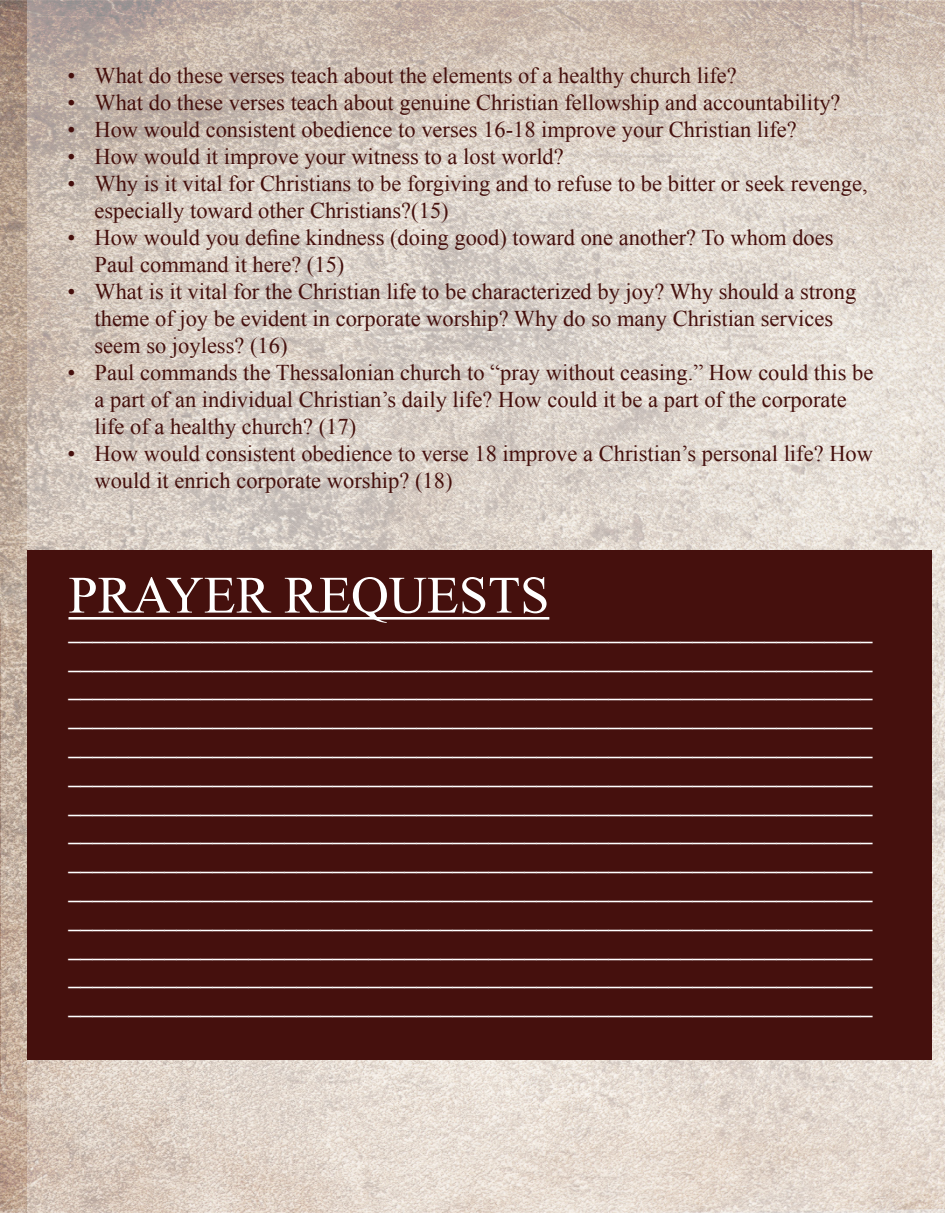
<style>
.page{position:relative;width:945px;height:1215px;background:#fff}
.page>*{position:absolute;margin:0;border:0;box-sizing:border-box;transform-origin:0 0}
.t1{font:52.5px "Times New Roman";color:#fff}
.t2{font:700 24px "Times New Roman";color:#fff}
.t3{font:22.5px/27px "Times New Roman";color:#45100d}
</style>
<div class="page">
<img style="left:0;top:0;width:945px;height:1213px">
<div style="left:27px;top:550px;width:905px;height:510px;background:#45100d"></div>
<hr style="left:68px;top:617px;width:481px;height:3px;background:#fff">
<p class="t3" style="left:68px;top:62px;width:671px">• What do these verses teach about the elements of a healthy church life?</p>
<p class="t3" style="left:68px;top:89px;width:775px">• What do these verses teach about genuine Christian fellowship and accountability?</p>
<p class="t3" style="left:68px;top:116px;width:731px">• How would consistent obedience to verses 16-18 improve your Christian life?</p>
<p class="t3" style="left:68px;top:143px;width:498px">• How would it improve your witness to a lost world?</p>
<p class="t3" style="left:94px;top:170px;width:775px;text-indent:-27px">• Why is it vital for Christians to be forgiving and to refuse to be bitter or seek revenge, especially toward other Christians?(15)</p>
<p class="t3" style="left:94px;top:224px;width:741px;text-indent:-27px">• How would you define kindness (doing good) toward one another? To whom does<br>Paul command it here? (15)</p>
<p class="t3" style="left:94px;top:278px;width:763px;text-indent:-27px">• What is it vital for the Christian life to be characterized by joy? Why should a strong theme of joy be evident in corporate worship? Why do so many Christian services seem so joyless? (16)</p>
<p class="t3" style="left:94px;top:359px;width:780px;text-indent:-27px">• Paul commands the Thessalonian church to “pray without ceasing.” How could this be a part of an individual Christian’s daily life? How could it be a part of the corporate life of a healthy church? (17)</p>
<p class="t3" style="left:94px;top:440px;width:780px;text-indent:-27px">• How would consistent obedience to verse 18 improve a Christian’s personal life? How would it enrich corporate worship? (18)</p>
<p class="t1" style="left:68px;top:560px;width:482px">PRAYER REQUESTS</p>
<p class="t2" style="left:68px;top:613px;width:805px">___________________________________________________________________</p>
<p class="t2" style="left:68px;top:642px;width:805px">___________________________________________________________________</p>
<p class="t2" style="left:68px;top:671px;width:805px">___________________________________________________________________</p>
<p class="t2" style="left:68px;top:700px;width:805px">___________________________________________________________________</p>
<p class="t2" style="left:68px;top:728px;width:805px">___________________________________________________________________</p>
<p class="t2" style="left:68px;top:757px;width:805px">___________________________________________________________________</p>
<p class="t2" style="left:68px;top:786px;width:805px">___________________________________________________________________</p>
<p class="t2" style="left:68px;top:815px;width:805px">___________________________________________________________________</p>
<p class="t2" style="left:68px;top:844px;width:805px">___________________________________________________________________</p>
<p class="t2" style="left:68px;top:872px;width:805px">___________________________________________________________________</p>
<p class="t2" style="left:68px;top:901px;width:805px">___________________________________________________________________</p>
<p class="t2" style="left:68px;top:930px;width:805px">___________________________________________________________________</p>
<p class="t2" style="left:68px;top:959px;width:805px">___________________________________________________________________</p>
<p class="t2" style="left:68px;top:988px;width:805px">___________________________________________________________________</p>
</div>
